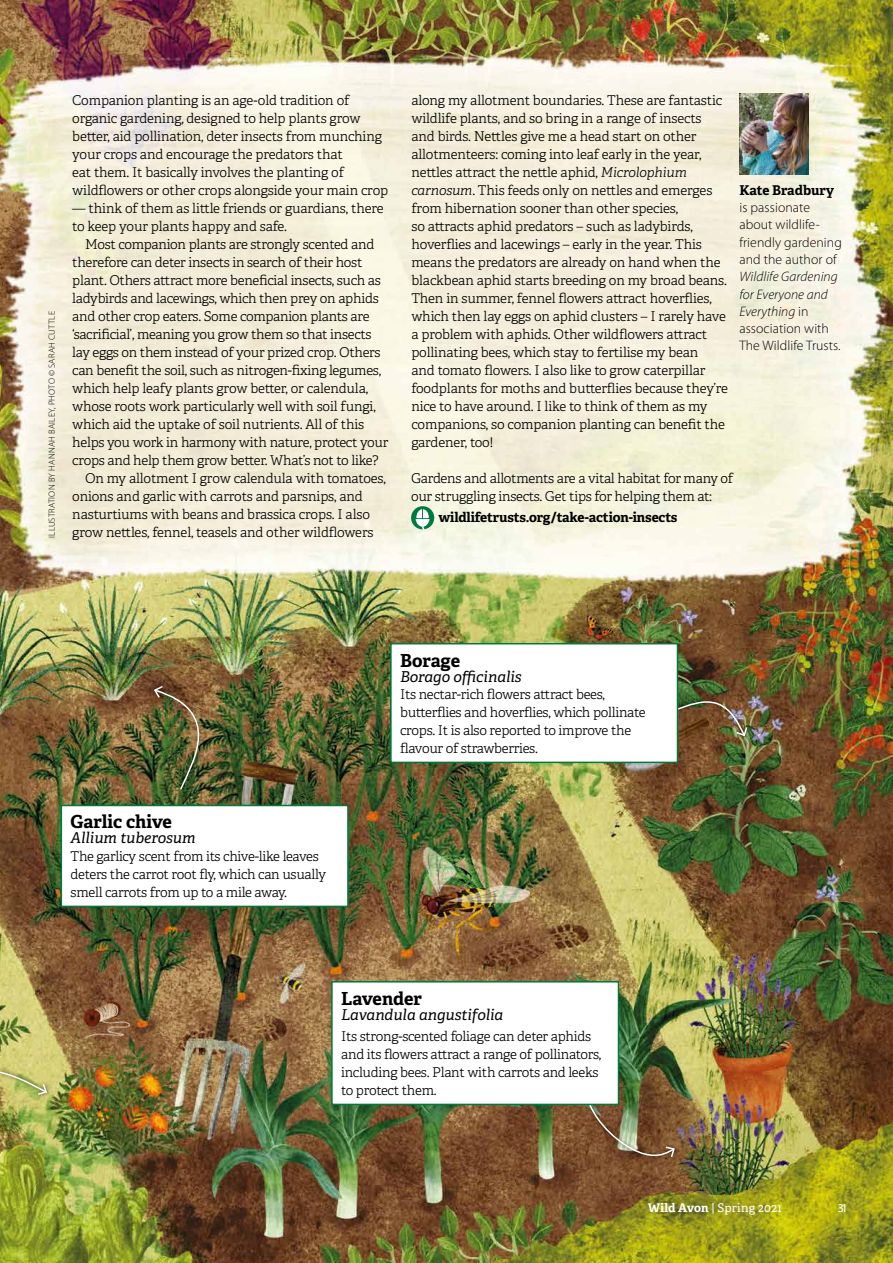
<style>
.page{position:relative;width:893px;height:1263px;background:#fff}
.page>*{position:absolute;margin:0;border:0;box-sizing:border-box;transform-origin:0 0}
.t1{font:700 18px "Adelle";letter-spacing:-.005em;color:#000}
.t2{font:italic 15px "Adelle";color:#000}
.t3{font:italic 300 13.8px/17.2px "Myriad Pro";letter-spacing:.005em;color:#000}
.t4{font:300 13.8px/17.2px "Myriad Pro";letter-spacing:.005em;color:#000}
.t5{font:300 13.5px/18px "Adelle";letter-spacing:-.02em;color:#000}
.t6{font:700 13.5px "Adelle";letter-spacing:-.01em;color:#000}
.t7{font:12px "Adelle";letter-spacing:.025em;color:#fff}
.t8{font:12px "Myriad Pro";color:#fff}
.t9{font:300 9px "Myriad Pro";letter-spacing:.025em;color:#000}
.s1{font-style:italic}
.s2{font-style:normal}
.s3{font-weight:700}
</style>
<div class="page">
<img style="left:0;top:0;width:893px;height:1263px">
<img style="left:739px;top:93px;width:69px;height:81px">
<div style="left:579px;top:1086px;width:100px;height:75px;background:#000;opacity:.75"></div>
<img style="left:582px;top:1089px;width:94px;height:70px">
<div style="left:670px;top:697px;width:81px;height:43px;background:#000;opacity:.75"></div>
<img style="left:678px;top:699px;width:70px;height:38px">
<div style="left:0;top:1065px;width:51px;height:44px;background:#000;opacity:.75"></div>
<svg style="left:0;top:1067px;width:48px;height:39px;background:#c4c470"></svg>
<div style="left:147px;top:679px;width:60px;height:117px;background:#000;opacity:.75"></div>
<img style="left:153px;top:685px;width:71px;height:106px">
<div style="left:411px;top:506px;width:23px;height:23px;background:#007a3e;border-radius:50%"></div>
<svg style="left:416px;top:509px;width:14px;height:23px"></svg>
<div style="left:391px;top:644px;width:286px;height:118px;background:#fff"></div>
<div style="left:390px;top:643px;width:288px;height:120px;border:2px solid #007a3e"></div>
<div style="left:332px;top:982px;width:286px;height:122px;background:#fff"></div>
<div style="left:331px;top:981px;width:288px;height:124px;border:2px solid #007a3e"></div>
<div style="left:61px;top:805px;width:287px;height:101px;background:#fff"></div>
<div style="left:61px;top:805px;width:288px;height:102px;border:2px solid #007a3e"></div>
<p class="t9" style="left:47px;top:538px;width:228px;rotate:-90deg">ILLUSTRATION BY HANNAH BAILEY, PHOTO © SARAH CUTTLE</p>
<p class="t5" style="left:72px;top:91px;width:318px">Companion planting is an age-old tradition of organic gardening, designed to help plants grow better, aid pollination, deter insects from munching your crops and encourage the predators that<br>eat them. It basically involves the planting of wildflowers or other crops alongside your main crop</p>
<p class="t5" style="left:72px;top:199px;width:313px">— think of them as little friends or guardians, there to keep your plants happy and safe.</p>
<p class="t5" style="left:85px;top:235px;width:291px">Most companion plants are strongly scented and</p>
<p class="t5" style="left:72px;top:253px;width:292px">therefore can deter insects in search of their host</p>
<p class="t5" style="left:72px;top:271px;width:310px">plant. Others attract more beneficial insects, such as</p>
<p class="t5" style="left:72px;top:289px;width:308px">ladybirds and lacewings, which then prey on aphids</p>
<p class="t5" style="left:72px;top:307px;width:299px">and other crop eaters. Some companion plants are</p>
<p class="t5" style="left:72px;top:325px;width:301px">‘sacrificial’, meaning you grow them so that insects</p>
<p class="t5" style="left:72px;top:343px;width:310px">lay eggs on them instead of your prized crop. Others</p>
<p class="t5" style="left:72px;top:361px;width:310px">can benefit the soil, such as nitrogen-fixing legumes,</p>
<p class="t5" style="left:72px;top:379px;width:297px">which help leafy plants grow better, or calendula,</p>
<p class="t5" style="left:72px;top:397px;width:305px">whose roots work particularly well with soil fungi,</p>
<p class="t5" style="left:72px;top:415px;width:293px">which aid the uptake of soil nutrients. All of this</p>
<p class="t5" style="left:72px;top:433px;width:318px">helps you work in harmony with nature, protect your</p>
<p class="t5" style="left:72px;top:451px;width:308px">crops and help them grow better. What’s not to like?</p>
<p class="t5" style="left:85px;top:469px;width:302px">On my allotment I grow calendula with tomatoes,</p>
<p class="t5" style="left:72px;top:487px;width:292px">onions and garlic with carrots and parsnips, and</p>
<p class="t5" style="left:72px;top:505px;width:299px">nasturtiums with beans and brassica crops. I also</p>
<p class="t5" style="left:72px;top:523px;width:303px">grow nettles, fennel, teasels and other wildflowers</p>
<p class="t5" style="left:411px;top:91px;width:318px">along my allotment boundaries. These are fantastic wildlife plants, and so bring in a range of insects and birds. Nettles give me a head start on other allotmenteers: coming into leaf early in the year, nettles attract the nettle aphid, <span class="s1">Microlophium carnosum</span>. This feeds only on nettles and emerges from hibernation sooner than other species,<br>so attracts aphid predators – such as ladybirds, hoverflies and lacewings – early in the year. This means the predators are already on hand when the blackbean aphid starts breeding on my broad beans.<br>Then in summer, fennel flowers attract hoverflies, which then lay eggs on aphid clusters – I rarely have a problem with aphids. Other wildflowers attract pollinating bees, which stay to fertilise my bean<br>and tomato flowers. I also like to grow caterpillar foodplants for moths and butterflies because they’re nice to have around. I like to think of them as my companions, so companion planting can benefit the gardener, too!</p>
<p class="t5" style="left:411px;top:469px;width:324px">Gardens and allotments are a vital habitat for many of our struggling insects. Get tips for helping them at:</p>
<p class="t6" style="left:438px;top:507px;width:240px">wildlifetrusts.org/take-action-insects</p>
<p class="t6" style="left:739px;top:180px;width:96px">Kate Bradbury</p>
<p class="t4" style="left:739px;top:199px;width:104px">is passionate about wildlife&shy;friendly gardening and the author of</p>
<p class="t3" style="left:739px;top:268px;width:103px">Wildlife Gardening for Everyone and<br>Everything <span class="s2">in association with<br>The Wildlife Trusts.</span></p>
<h1 class="t1" style="left:71px;top:809px;width:103px">Garlic chive</h1>
<p class="t2" style="left:71px;top:827px;width:127px">Allium tuberosum</p>
<p class="t5" style="left:71px;top:847px;width:257px">The garlicy scent from its chive-like leaves deters the carrot root fly, which can usually smell carrots from up to a mile away.</p>
<h1 class="t1" style="left:400px;top:647px;width:61px">Borage</h1>
<p class="t2" style="left:400px;top:665px;width:123px">Borago officinalis</p>
<p class="t5" style="left:400px;top:685px;width:247px">Its nectar-rich flowers attract bees, butterflies and hoverflies, which pollinate crops. It is also reported to improve the flavour of strawberries.</p>
<h1 class="t1" style="left:341px;top:985px;width:82px">Lavender</h1>
<p class="t2" style="left:341px;top:1003px;width:164px">Lavandula angustifolia</p>
<p class="t5" style="left:341px;top:1027px;width:262px">Its strong-scented foliage can deter aphids and its flowers attract a range of pollinators, including bees. Plant with carrots and leeks to protect them.</p>
<p class="t7" style="left:648px;top:1199px;width:136px"><span class="s3">Wild Avon</span> | Spring 2021</p>
<p class="t8" style="left:838px;top:1201px;width:12px">31</p>
</div>
